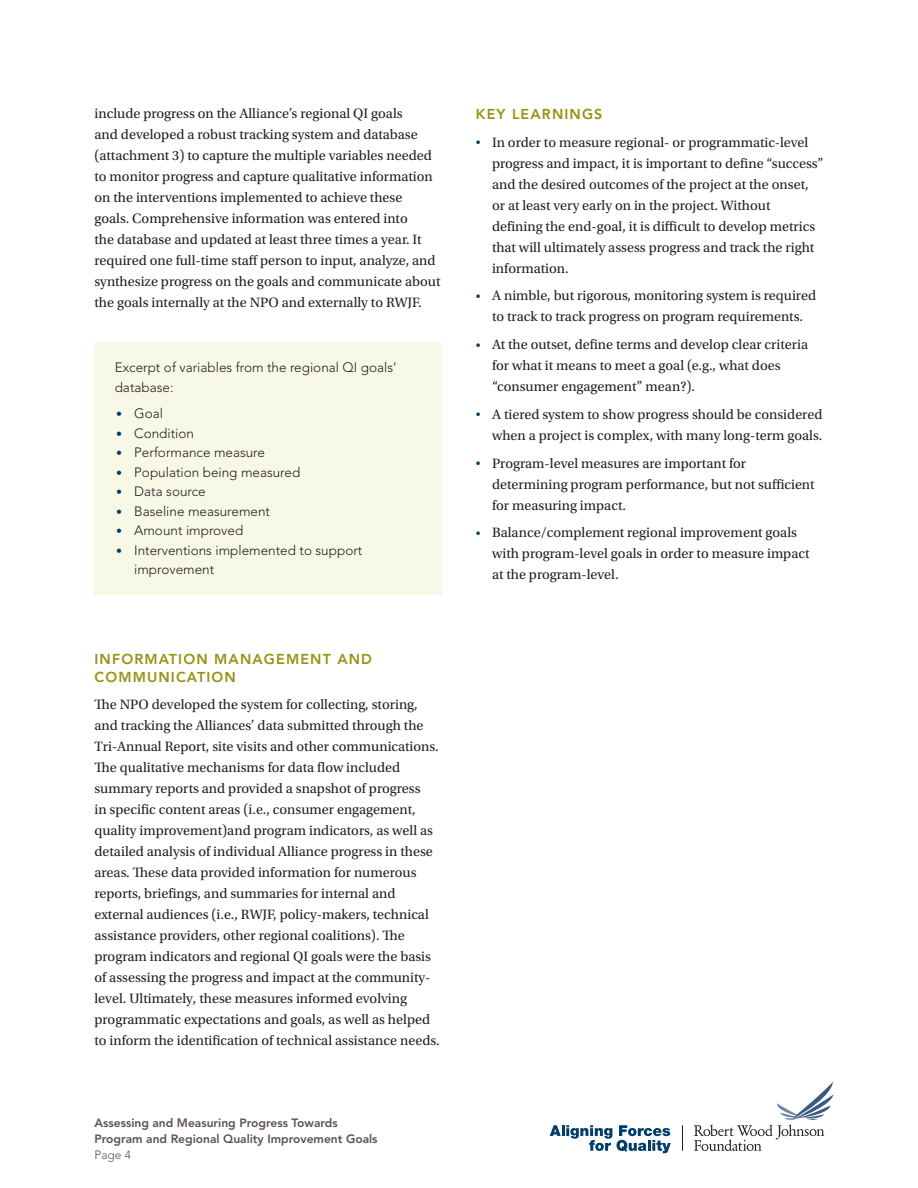
<style>
.page{position:relative;width:918px;height:1188px;background:#fff}
.page>*{position:absolute;margin:0;border:0;box-sizing:border-box;transform-origin:0 0}
.t1{font:14.25px/21px "Utopia Std";color:#231f20}
.t2{font:800 14.25px/18px "Avenir LT Std";letter-spacing:.08em;color:#979211}
.t3{font:300 13.5px/19.5px "Avenir LT Std";color:#231f20}
.t4{font:800 12px/15.8px "Avenir LT Std";color:#5d514e}
.t5{font:300 12px "Avenir LT Std";color:#5d514e}
.s1{font-size:12px;color:#003e69}
</style>
<div class="page">
<svg style="left:550px;top:1125px;width:121px;height:28px"></svg>
<svg style="left:694px;top:1082px;width:139px;height:69px"></svg>
<svg style="left:682px;top:1125px;width:1px;height:26px"></svg>
<div style="left:94px;top:342px;width:348px;height:252px;background:#f8f8e7"></div>
<p class="t1" style="left:94px;top:104px;width:348px">include progress on the Alliance’s regional QI goals<br>and developed a robust tracking system and database (attachment 3) to capture the multiple variables needed to monitor progress and capture qualitative information on the interventions implemented to achieve these goals. Comprehensive information was entered into<br>the database and updated at least three times a year. It required one full-time staff person to input, analyze, and synthesize progress on the goals and communicate about the goals internally at the NPO and externally to RWJF.</p>
<p class="t3" style="left:115px;top:358px;width:283px">Excerpt of variables from the regional QI goals’ database:</p>
<p class="t3" style="left:116px;top:404px;width:48px"><span class="s1">•</span> Goal</p>
<p class="t3" style="left:116px;top:423px;width:79px"><span class="s1">•</span> Condition</p>
<p class="t3" style="left:116px;top:443px;width:150px"><span class="s1">•</span> Performance measure</p>
<p class="t3" style="left:116px;top:462px;width:186px"><span class="s1">•</span> Population being measured</p>
<p class="t3" style="left:116px;top:482px;width:91px"><span class="s1">•</span> Data source</p>
<p class="t3" style="left:116px;top:501px;width:155px"><span class="s1">•</span> Baseline measurement</p>
<p class="t3" style="left:116px;top:521px;width:129px"><span class="s1">•</span> Amount improved</p>
<p class="t3" style="left:134px;top:540px;width:230px;text-indent:-18px"><span class="s1">•</span> Interventions implemented to support improvement</p>
<p class="t2" style="left:94px;top:650px;width:279px">Information Managem ent and<br>Comm unication</p>
<p class="t1" style="left:94px;top:695px;width:347px">The NPO developed the system for collecting, storing, and tracking the Alliances’ data submitted through the Tri-Annual Report, site visits and other communications.<br>The qualitative mechanisms for data flow included summary reports and provided a snapshot of progress<br>in specific content areas (i.e., consumer engagement, quality improvement)and program indicators, as well as detailed analysis of individual Alliance progress in these areas. These data provided information for numerous reports, briefings, and summaries for internal and external audiences (i.e., RWJF, policy-makers, technical assistance providers, other regional coalitions). The program indicators and regional QI goals were the basis of assessing the progress and impact at the community&shy;level. Ultimately, these measures informed evolving programmatic expectations and goals, as well as helped to inform the identification of technical assistance needs.</p>
<p class="t4" style="left:94px;top:1115px;width:285px">Assessing and Measuring Progress Towards<br>Program and Regional Quality Improvement Goals</p>
<p class="t5" style="left:94px;top:1148px;width:38px">Page 4</p>
<p class="t2" style="left:476px;top:105px;width:128px">Key Learnings</p>
<p class="t1" style="left:492px;top:132px;width:333px;text-indent:-16px"><span class="s1">•</span> In order to measure regional- or programmatic-level progress and impact, it is important to define “success” and the desired outcomes of the project at the onset, or at least very early on in the project. Without defining the end-goal, it is difficult to develop metrics that will ultimately assess progress and track the right information.</p>
<p class="t1" style="left:476px;top:285px;width:342px;text-align:center"><span class="s1">•</span> A nimble, but rigorous, monitoring system is required to track to track progress on program requirements.</p>
<p class="t1" style="left:492px;top:334px;width:318px;text-indent:-16px"><span class="s1">•</span> At the outset, define terms and develop clear criteria for what it means to meet a goal (e.g., what does “consumer engagement” mean?).</p>
<p class="t1" style="left:476px;top:404px;width:348px;text-align:right"><span class="s1">•</span> A tiered system to show progress should be considered when a project is complex, with many long-term goals.</p>
<p class="t1" style="left:492px;top:453px;width:324px;text-indent:-16px"><span class="s1">•</span> Program-level measures are important for determining program performance, but not sufficient for measuring impact.</p>
<p class="t1" style="left:492px;top:522px;width:319px;text-indent:-16px"><span class="s1">•</span> Balance/complement regional improvement goals with program-level goals in order to measure impact at the program-level.</p>
</div>
